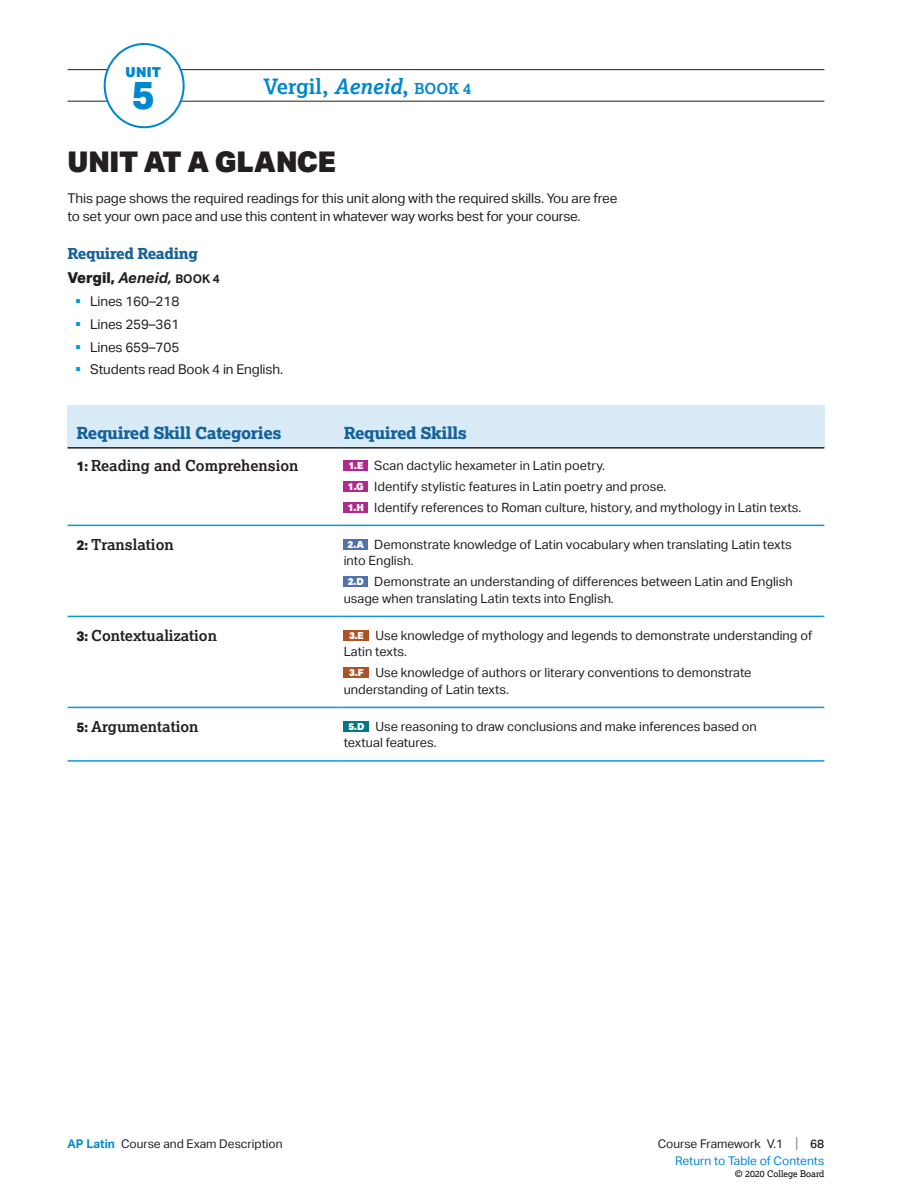
<style>
.page{position:relative;width:919px;height:1189px;background:#fff}
.page>*{position:absolute;margin:0;border:0;box-sizing:border-box;transform-origin:0 0}
.t1{font:800 39.3px "Aktiv Grotesk";color:#0088ce}
.t2{font:900 28.5px "Aktiv Grotesk";letter-spacing:-.01em;color:#231f20}
.t3{font:700 21px "Lexia";color:#0088ce}
.t4{font:800 16.5px "Lexia";letter-spacing:-.02em;color:#16629a}
.t5{font:700 15px "Lexia";color:#231f20}
.t6{font:800 15px "Aktiv Grotesk";letter-spacing:-.005em;color:#231f20}
.t7{font:800 15px "Lexia";letter-spacing:-.02em;color:#16629a}
.t8{font:900 13.8px "Aktiv Grotesk";color:#0088ce}
.t9{font:13.5px/18px "Aktiv Grotesk";letter-spacing:-.01em;color:#231f20}
.t10{font:12.75px/16.5px "Aktiv Grotesk";color:#231f20}
.t11{font:12px/16.5px "Aktiv Grotesk";color:#0088ce;text-align:right}
.t12{font:12px "Aktiv Grotesk";color:#231f20}
.t13{font:9px "Lexia";color:#000}
.s1{font-style:italic}
.s2{font-size:15px}
.s3{font-weight:700;font-style:italic}
.s4{font-weight:700;font-size:12px}
.s5{color:#069ad9}
.s6{font-family:"Aktiv Grotesk";font-weight:800;font-size:13.5px}
.s7{font-weight:900;font-size:9.75px;color:#fff}
.s8{font-weight:700;color:#0088ce}
.s9{color:#231f20}
.s10{font-size:15px;color:#808285}
.s11{font-weight:500;color:#231f20}
</style>
<div class="page">
<hr style="left:68px;top:69px;width:756px;height:1px;background:#231f20">
<hr style="left:68px;top:101px;width:756px;height:1px;background:#231f20">
<div style="left:105px;top:44px;width:78px;height:83px;background:#fff;border-radius:50%"></div>
<div style="left:104px;top:43px;width:80px;height:85px;border:2px solid #0088ce;border-radius:50%"></div>
<div style="left:68px;top:405px;width:269px;height:42px;background:#d9ebf7"></div>
<div style="left:337px;top:405px;width:487px;height:42px;background:#d9ebf7"></div>
<hr style="left:337px;top:447px;width:487px;height:1px;background:#231f20">
<hr style="left:68px;top:447px;width:269px;height:1px;background:#231f20">
<hr style="left:68px;top:524px;width:269px;height:2px;background:#069ad9">
<hr style="left:337px;top:524px;width:487px;height:2px;background:#069ad9">
<hr style="left:68px;top:615px;width:269px;height:2px;background:#069ad9">
<hr style="left:337px;top:615px;width:487px;height:2px;background:#069ad9">
<hr style="left:68px;top:706px;width:269px;height:2px;background:#069ad9">
<hr style="left:337px;top:706px;width:487px;height:2px;background:#069ad9">
<hr style="left:68px;top:760px;width:269px;height:1px;background:#069ad9">
<hr style="left:337px;top:760px;width:487px;height:1px;background:#069ad9">
<div style="left:343px;top:459px;width:25px;height:11px;background:#b1298b"></div>
<div style="left:343px;top:480px;width:25px;height:11px;background:#b1298b"></div>
<div style="left:343px;top:501px;width:25px;height:11px;background:#b1298b"></div>
<div style="left:343px;top:538px;width:25px;height:11px;background:#5172aa"></div>
<div style="left:343px;top:576px;width:25px;height:11px;background:#5172aa"></div>
<div style="left:343px;top:629px;width:26px;height:11px;background:#ac5225"></div>
<div style="left:343px;top:667px;width:26px;height:11px;background:#ac5225"></div>
<div style="left:343px;top:720px;width:26px;height:11px;background:#007a84"></div>
<p class="t8" style="left:125px;top:63px;width:37px">UNIT</p>
<h1 class="t1" style="left:131px;top:70px;width:25px">5</h1>
<h3 class="t3" style="left:263px;top:73px;width:209px">Vergil, <span class="s1">Aeneid</span>, <span class="s2">BOOK 4</span></h3>
<h2 class="t2" style="left:68px;top:143px;width:270px">UNIT AT A GLANCE</h2>
<p class="t9" style="left:68px;top:189px;width:551px">This page shows the required readings for this unit along with the required skills. You are free to set your own pace and use this content in whatever way works best for your course.</p>
<p class="t7" style="left:68px;top:243px;width:132px">Required Reading</p>
<p class="t6" style="left:68px;top:268px;width:154px">Vergil, <span class="s3">Aeneid,</span> <span class="s4">BOOK 4</span></p>
<p class="t9" style="left:75px;top:292px;width:106px"><span class="s5">▪</span> Lines 160–218</p>
<p class="t9" style="left:75px;top:315px;width:106px"><span class="s5">▪</span> Lines 259–361</p>
<p class="t9" style="left:75px;top:338px;width:106px"><span class="s5">▪</span> Lines 659–705</p>
<p class="t9" style="left:75px;top:360px;width:209px"><span class="s5">▪</span> Students read Book 4 in English.</p>
<p class="t4" style="left:77px;top:422px;width:206px">Required Skill Categories</p>
<p class="t4" style="left:343px;top:422px;width:125px">Required Skills</p>
<p class="t5" style="left:77px;top:456px;width:223px"><span class="s6">1:</span> Reading and Comprehension</p>
<p class="t10" style="left:347px;top:455px;width:455px;line-height:21px"><span class="s7">1.E</span> Scan dactylic hexameter in Latin poetry.<br><span class="s7">1.G</span> Identify stylistic features in Latin poetry and prose.<br><span class="s7">1.H</span> Identify references to Roman culture, history, and mythology in Latin texts.</p>
<p class="t5" style="left:77px;top:535px;width:99px"><span class="s6">2:</span> Translation</p>
<p class="t10" style="left:343px;top:536px;width:449px;text-indent:4px"><span class="s7">2.A</span> Demonstrate knowledge of Latin vocabulary when translating Latin texts into English.</p>
<p class="t10" style="left:343px;top:573px;width:450px;text-indent:4px"><span class="s7">2.D</span> Demonstrate an understanding of differences between Latin and English usage when translating Latin texts into English.</p>
<p class="t10" style="left:343px;top:627px;width:470px;text-indent:5px"><span class="s7">3.E</span> Use knowledge of mythology and legends to demonstrate understanding of<br>Latin texts.</p>
<p class="t5" style="left:77px;top:626px;width:142px"><span class="s6">3:</span> Contextualization</p>
<p class="t10" style="left:343px;top:664px;width:409px;text-indent:6px"><span class="s7">3.F</span> Use knowledge of authors or literary conventions to demonstrate understanding of Latin texts.</p>
<p class="t5" style="left:77px;top:717px;width:123px"><span class="s6">5:</span> Argumentation</p>
<p class="t10" style="left:343px;top:718px;width:414px;text-indent:5px"><span class="s7">5.D</span> Use reasoning to draw conclusions and make inferences based on textual features.</p>
<p class="t12" style="left:68px;top:1136px;width:216px"><span class="s8">AP Latin</span> Course and Exam Description</p>
<p class="t11" style="left:657px;top:1135px;width:168px"><span class="s9">Course Framework V.1</span> <span class="s10">|</span> <span class="s11">68<br></span>Return to Table of Contents</p>
<p class="t13" style="left:734px;top:1167px;width:91px">© 2020 College Board</p>
</div>
